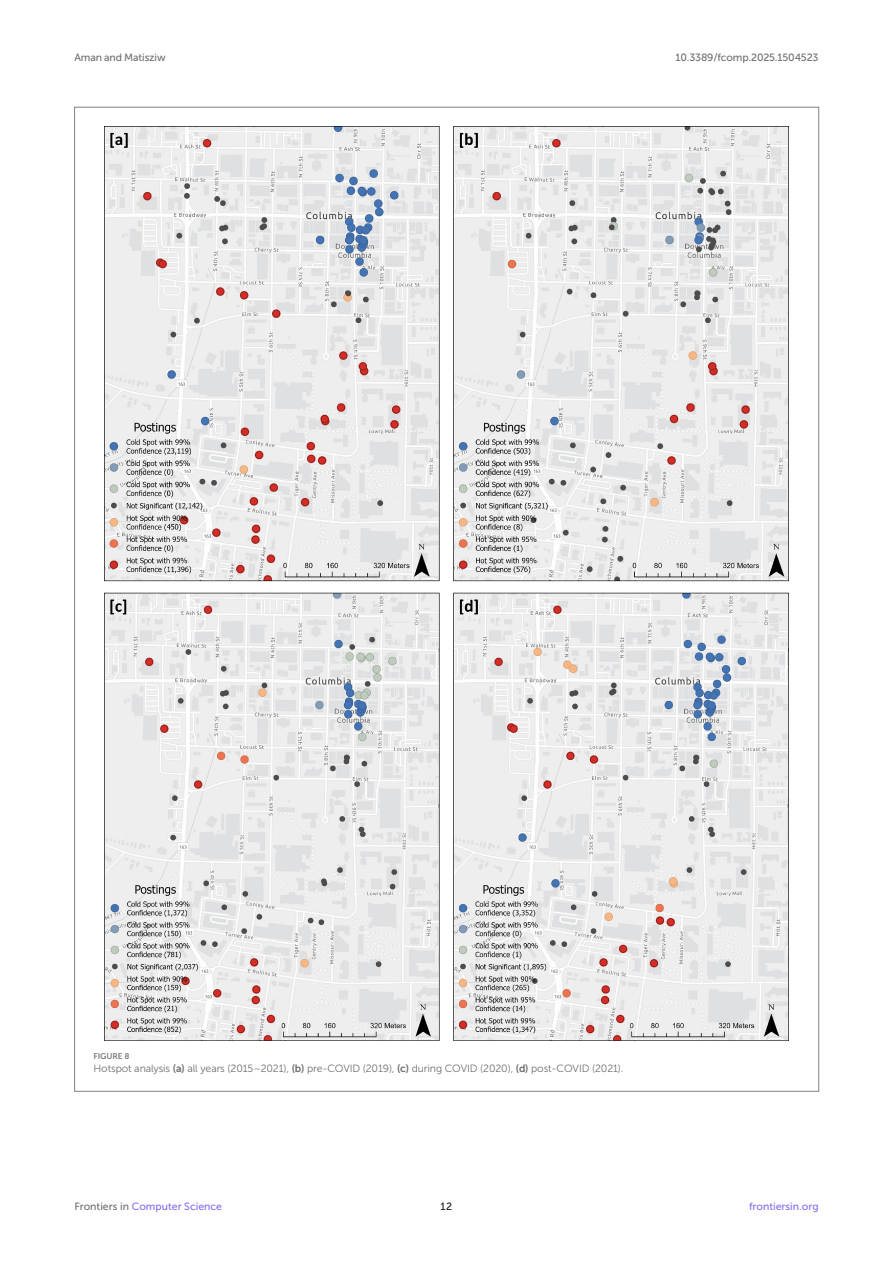
<style>
.page{position:relative;width:893px;height:1263px;background:#fff}
.page>*{position:absolute;margin:0;border:0;box-sizing:border-box;transform-origin:0 0}
.FIG_LEG{font:10.5px "Museo Sans 300";letter-spacing:-.01em;color:#706f70}
.t1{font:10.5px "Museo Sans 500";letter-spacing:-.015em;color:#706f70}
.t2{font:10.5px "Museo Sans 500";color:#856df0}
.t3{font:10.5px "Museo Sans 500";color:#1b1c1b}
.FIG_HD{font:8.25px "Museo Sans 700";letter-spacing:-.01em;color:#7e7f7f}
.s1{font-family:"Museo Sans 700"}
.s2{color:#706f70}
</style>
<div class="page">
<img style="left:104px;top:126px;width:685px;height:914px">
<p class="t1" style="left:74px;top:52px;width:93px">Aman and Matisziw</p>
<p class="t1" style="left:676px;top:52px;width:144px">10.3389/fcomp.2025.1504523</p>
<p class="FIG_HD" style="left:94px;top:1051px;width:37px">FIGURE 8</p>
<p class="FIG_LEG" style="left:94px;top:1063px;width:531px">Hotspot analysis <span class="s1">(a)</span> all years (2015–2021), <span class="s1">(b)</span> pre-COVID (2019), <span class="s1">(c)</span> during COVID (2020), <span class="s1">(d)</span> post-COVID (2021).</p>
<p class="t2" style="left:74px;top:1200px;width:149px"><span class="s2">Frontiers in</span> Computer Science</p>
<p class="t3" style="left:441px;top:1200px;width:13px">12</p>
<p class="t2" style="left:749px;top:1200px;width:71px">frontiersin.org</p>
</div>
